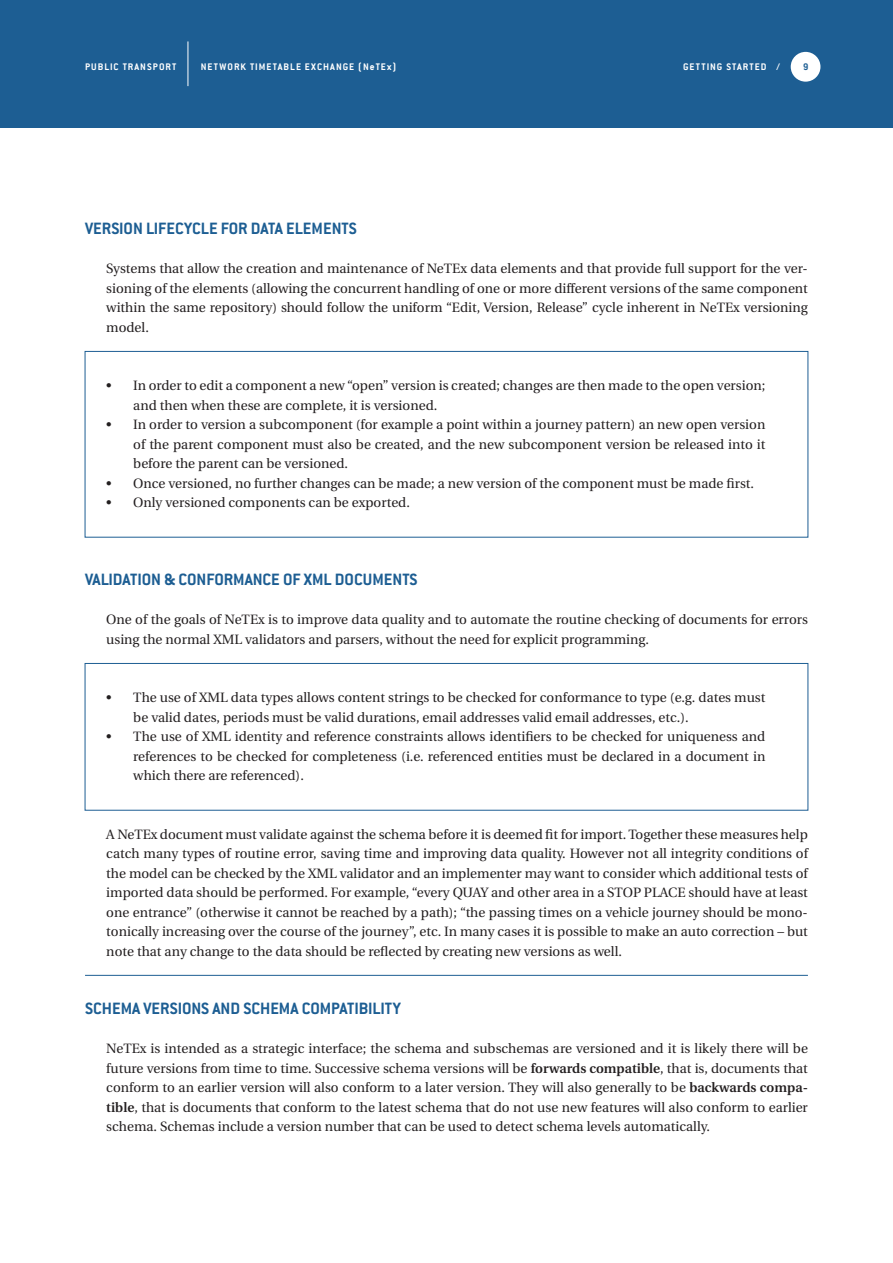
<style>
.page{position:relative;width:893px;height:1263px;background:#fff}
.page>*{position:absolute;margin:0;border:0;box-sizing:border-box;transform-origin:0 0}
.t1{font:700 18px "Conduit ITC";color:#1d5e93}
.t2{font:13.5px/19.5px "Utopia";color:#231f20;text-align:justify}
.t3{font:700 10.5px "Conduit ITC";letter-spacing:.1em;color:#fff}
.t4{font:700 10.5px "Conduit ITC";color:#1d5e93}
.s1{font-weight:600}
</style>
<div class="page">
<div style="left:0;top:0;width:893px;height:128px;background:#1d5e93"></div>
<div style="left:791px;top:52px;width:29px;height:30px;background:#fff;border-radius:50%"></div>
<hr style="left:188px;top:41px;width:1px;height:45px;background:#fff">
<hr style="left:85px;top:975px;width:723px;height:1px;background:#1d5e93">
<div style="left:85px;top:351px;width:723px;height:186px;border:1px solid #1d5e93"></div>
<div style="left:85px;top:663px;width:723px;height:147px;border:1px solid #1d5e93"></div>
<p class="t3" style="left:85px;top:60px;width:93px">PUBLIC TRANSPORT</p>
<p class="t3" style="left:201px;top:60px;width:197px">NETWORK TIMETABLE EXCHANGE (NeTEx)</p>
<p class="t3" style="left:683px;top:60px;width:98px">GETTING STARTED /</p>
<p class="t4" style="left:803px;top:60px;width:7px">9</p>
<h1 class="t1" style="left:85px;top:218px;width:273px">VERSION LIFECYCLE FOR DATA ELEMENTS</h1>
<p class="t2" style="left:106px;top:259px;width:703px">Systems that allow the creation and maintenance of NeTEx data elements and that provide full support for the ver&shy;sioning of the elements (allowing the concurrent handling of one or more different versions of the same component within the same repository) should follow the uniform “Edit, Version, Release” cycle inherent in NeTEx versioning model.</p>
<p class="t2" style="left:133px;top:376px;width:634px;text-indent:-27px">• In order to edit a component a new “open” version is created; changes are then made to the open version; and then when these are complete, it is versioned.</p>
<p class="t2" style="left:133px;top:415px;width:634px;text-indent:-27px">• In order to version a subcomponent (for example a point within a journey pattern) an new open version of the parent component must also be created, and the new subcomponent version be released into it before the parent can be versioned.</p>
<p class="t2" style="left:106px;top:473px;width:649px">• Once versioned, no further changes can be made; a new version of the component must be made first.</p>
<p class="t2" style="left:106px;top:493px;width:305px">• Only versioned components can be exported.</p>
<h1 class="t1" style="left:85px;top:569px;width:334px">VALIDATION &amp; CONFORMANCE OF XML DOCUMENTS</h1>
<p class="t2" style="left:106px;top:610px;width:703px">One of the goals of NeTEx is to improve data quality and to automate the routine checking of documents for errors using the normal XML validators and parsers, without the need for explicit programming.</p>
<p class="t2" style="left:133px;top:688px;width:634px;text-indent:-27px">• The use of XML data types allows content strings to be checked for conformance to type (e.g. dates must be valid dates, periods must be valid durations, email addresses valid email addresses, etc.).</p>
<p class="t2" style="left:133px;top:727px;width:634px;text-indent:-27px">• The use of XML identity and reference constraints allows identifiers to be checked for uniqueness and references to be checked for completeness (i.e. referenced entities must be declared in a document in which there are referenced).</p>
<p class="t2" style="left:106px;top:824px;width:703px">A NeTEx document must validate against the schema before it is deemed fit for import. Together these measures help catch many types of routine error, saving time and improving data quality. However not all integrity conditions of the model can be checked by the XML validator and an implementer may want to consider which additional tests of imported data should be performed. For example, “every QUAY and other area in a STOP PLACE should have at least one entrance” (otherwise it cannot be reached by a path); “the passing times on a vehicle journey should be mono&shy;tonically increasing over the course of the journey”, etc. In many cases it is possible to make an auto correction – but note that any change to the data should be reflected by creating new versions as well.</p>
<h1 class="t1" style="left:85px;top:998px;width:317px">SCHEMA VERSIONS AND SCHEMA COMPATIBILITY</h1>
<p class="t2" style="left:106px;top:1039px;width:703px">NeTEx is intended as a strategic interface; the schema and subschemas are versioned and it is likely there will be future versions from time to time. Successive schema versions will be <span class="s1">forwards compatible</span>, that is, documents that conform to an earlier version will also conform to a later version. They will also generally to be <span class="s1">backwards compa&shy;tible</span>, that is documents that conform to the latest schema that do not use new features will also conform to earlier schema. Schemas include a version number that can be used to detect schema levels automatically.</p>
</div>
